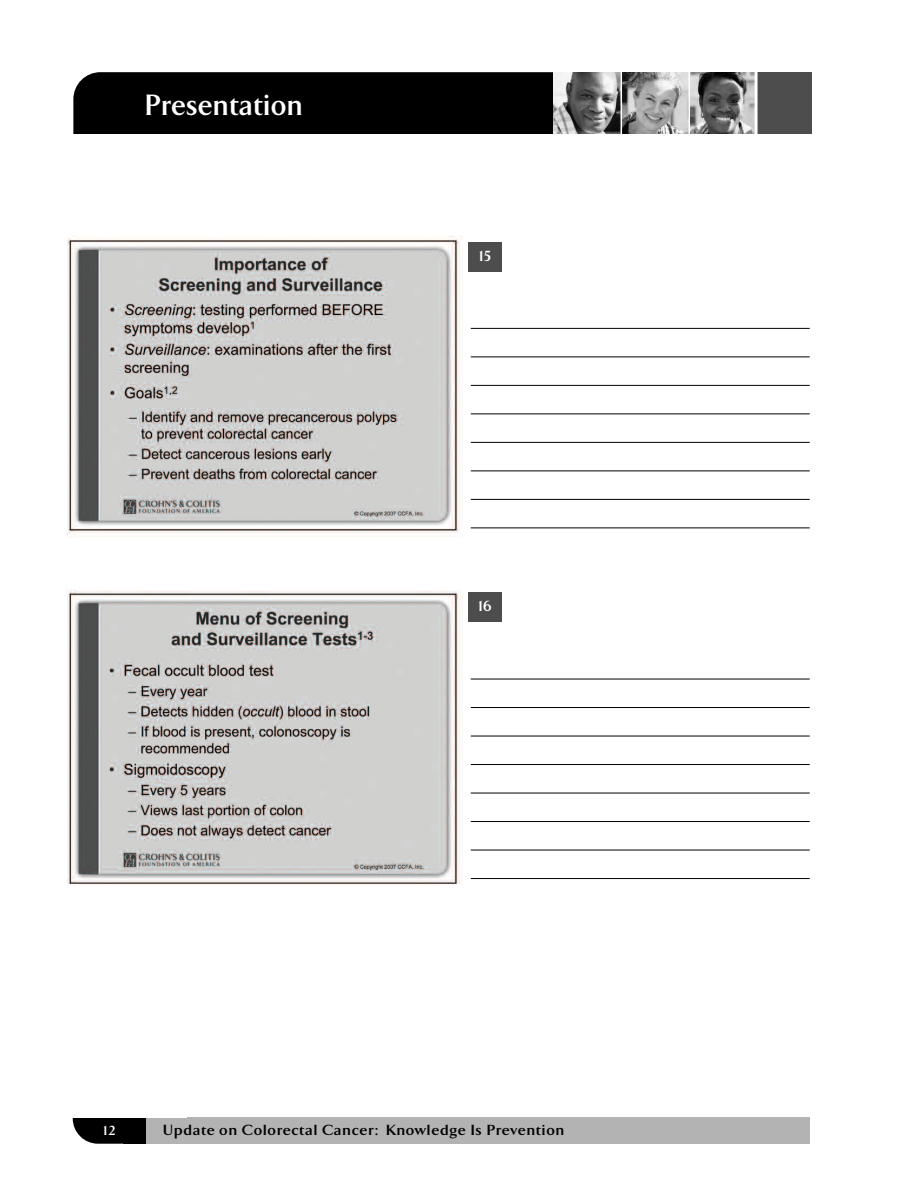
<style>
.page{position:relative;width:918px;height:1188px;background:#fff}
.page>*{position:absolute;margin:0;border:0;box-sizing:border-box;transform-origin:0 0}
.t1{font:700 30px "TF Arrow";letter-spacing:.03em;color:#fff}
.t2{font:700 15px "TF Arrow";letter-spacing:.06em;color:#000;scale:1.08 1}
.t3{font:700 15px "TF Arrow";color:#fff}
.t4{font:700 13.5px "TF Arrow";color:#fff}
</style>
<div class="page">
<div style="left:145px;top:1118px;width:665px;height:26px;background:#b3b3b3"></div>
<div style="left:73px;top:1093px;width:73px;height:51px;background:#000;border-radius:25px"></div>
<div style="left:40px;top:1086px;width:147px;height:32px;background:#fff"></div>
<div style="left:123px;top:1118px;width:23px;height:26px;background:#000"></div>
<img style="left:66px;top:236px;width:396px;height:649px">
<hr style="left:471px;top:328px;width:339px;height:1px;background:#000">
<hr style="left:471px;top:357px;width:339px;height:1px;background:#000">
<hr style="left:471px;top:385px;width:339px;height:1px;background:#000">
<hr style="left:471px;top:414px;width:339px;height:1px;background:#000">
<hr style="left:471px;top:442px;width:339px;height:1px;background:#000">
<hr style="left:471px;top:471px;width:339px;height:1px;background:#000">
<hr style="left:471px;top:499px;width:339px;height:1px;background:#000">
<hr style="left:471px;top:528px;width:339px;height:1px;background:#000">
<div style="left:468px;top:242px;width:34px;height:30px;background:#4d4d4d"></div>
<hr style="left:471px;top:679px;width:339px;height:1px;background:#000">
<hr style="left:471px;top:707px;width:339px;height:1px;background:#000">
<hr style="left:471px;top:736px;width:339px;height:1px;background:#000">
<hr style="left:471px;top:764px;width:339px;height:1px;background:#000">
<hr style="left:471px;top:793px;width:339px;height:1px;background:#000">
<hr style="left:471px;top:821px;width:339px;height:1px;background:#000">
<hr style="left:471px;top:850px;width:339px;height:1px;background:#000">
<hr style="left:471px;top:878px;width:339px;height:1px;background:#000">
<div style="left:468px;top:592px;width:34px;height:30px;background:#4d4d4d"></div>
<div style="left:73px;top:72px;width:731px;height:136px;background:#000;border-radius:27px"></div>
<div style="left:757px;top:72px;width:54px;height:96px;background:#4d4d4d"></div>
<img style="left:554px;top:72px;width:201px;height:62px">
<hr style="left:621px;top:70px;width:1px;height:68px;background:#fff">
<hr style="left:689px;top:70px;width:1px;height:69px;background:#fff">
<div style="left:13px;top:134px;width:811px;height:82px;background:#fff"></div>
<hr style="left:755px;top:66px;width:3px;height:76px;background:#fff">
<h1 class="t1" style="left:145px;top:94px;width:159px">Presentation</h1>
<p class="t3" style="left:480px;top:251px;width:13px">15</p>
<p class="t3" style="left:479px;top:601px;width:14px">16</p>
<p class="t4" style="left:104px;top:1126px;width:13px">12</p>
<p class="t2" style="left:163px;top:1125px;width:373px">Update on Colorectal Cancer: Knowledge Is Prevention</p>
</div>
